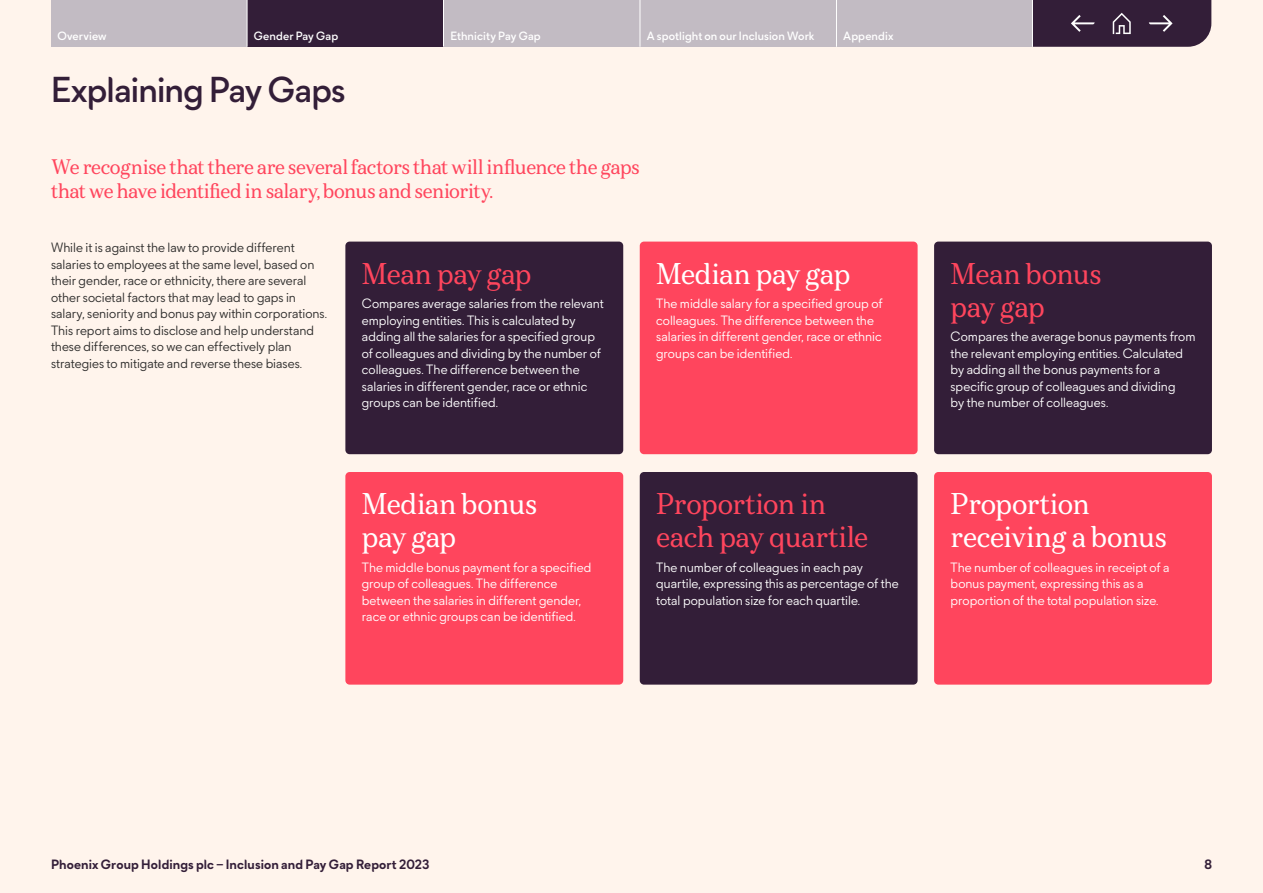
<style>
.page{position:relative;width:1263px;height:893px;background:#fff4ec}
.page>*{position:absolute;margin:0;border:0;box-sizing:border-box;transform-origin:0 0}
.t1{font:500 36px "Phoenix Sans";letter-spacing:-.015em;color:#331e38}
.t2{font:30px/33px "Phoenix Serif";letter-spacing:-.005em;color:#fff}
.t3{font:30px/33px "Phoenix Serif";letter-spacing:-.01em;color:#ff455d}
.t4{font:21px/24px "Phoenix Serif";letter-spacing:-.015em;color:#ff455d}
.t5{font:13.5px/16.5px "Phoenix Sans";letter-spacing:.005em;color:#fff}
.t6{font:13.5px/16.5px "Phoenix Sans";letter-spacing:.005em;color:#2e2d2c}
.t7{font:700 13.5px "Phoenix Sans";letter-spacing:.01em;color:#331e38}
.t8{font:500 12px "Phoenix Sans";letter-spacing:.01em;color:#fff}
</style>
<div class="page">
<div style="left:345px;top:242px;width:278px;height:212px;background:#331e38;border-radius:4px"></div>
<div style="left:640px;top:242px;width:277px;height:212px;background:#ff455d;border-radius:4px"></div>
<div style="left:934px;top:242px;width:278px;height:212px;background:#331e38;border-radius:4px"></div>
<div style="left:345px;top:472px;width:278px;height:213px;background:#ff455d;border-radius:4px"></div>
<div style="left:640px;top:472px;width:277px;height:213px;background:#331e38;border-radius:4px"></div>
<div style="left:934px;top:472px;width:278px;height:213px;background:#ff455d;border-radius:4px"></div>
<div style="left:640px;top:0;width:196px;height:47px;background:#c2bbc3"></div>
<div style="left:444px;top:0;width:196px;height:47px;background:#c2bbc3"></div>
<svg style="left:1033px;top:0;width:178px;height:47px;background:#3d2941"></svg>
<hr style="left:640px;top:0;width:1px;height:47px;background:#fff">
<hr style="left:836px;top:0;width:1px;height:47px;background:#fff">
<div style="left:51px;top:0;width:196px;height:47px;background:#c2bbc3"></div>
<div style="left:247px;top:0;width:197px;height:47px;background:#331e38"></div>
<hr style="left:247px;top:0;width:1px;height:47px;background:#fff">
<hr style="left:443px;top:0;width:1px;height:47px;background:#fff">
<div style="left:837px;top:0;width:195px;height:47px;background:#c2bbc3"></div>
<hr style="left:1032px;top:0;width:1px;height:47px;background:#fff">
<p class="t8" style="left:57px;top:29px;width:51px">Overview</p>
<p class="t8" style="left:254px;top:29px;width:86px">Gender Pay Gap</p>
<p class="t8" style="left:843px;top:29px;width:52px">Appendix</p>
<p class="t8" style="left:450px;top:29px;width:92px">Ethnicity Pay Gap</p>
<p class="t8" style="left:647px;top:29px;width:169px">A spotlight on our Inclusion Work</p>
<p class="t8" style="left:842px;top:29px;width:86px">Looki g forward</p>
<h1 class="t1" style="left:51px;top:67px;width:296px">Explaining Pay Gaps</h1>
<h3 class="t4" style="left:51px;top:154px;width:590px">We recognise that there are several factors that will influence the gaps that we have identified in salary, bonus and seniority.</h3>
<p class="t6" style="left:51px;top:239px;width:278px">While it is against the law to provide different salaries to employees at the same level, based on their gender, race or ethnicity, there are several other societal factors that may lead to gaps in salary, seniority and bonus pay within corporations.<br>This report aims to disclose and help understand these differences, so we can effectively plan strategies to mitigate and reverse these biases.</p>
<h2 class="t3" style="left:362px;top:256px;width:171px">Mean pay gap</h2>
<p class="t5" style="left:362px;top:295px;width:243px">Compares average salaries from the relevant employing entities. This is calculated by adding all the salaries for a specified group of colleagues and dividing by the number of colleagues. The difference between the salaries in different gender, race or ethnic groups can be identified.</p>
<h2 class="t2" style="left:656px;top:256px;width:195px">Median pay gap</h2>
<p class="t5" style="left:656px;top:295px;width:228px">The middle salary for a specified group of colleagues. The difference between the salaries in different gender, race or ethnic groups can be identified.</p>
<h2 class="t2" style="left:362px;top:487px;width:177px">Median bonus pay gap</h2>
<p class="t5" style="left:362px;top:558px;width:231px">The middle bonus payment for a specified group of colleagues. The difference between the salaries in different gender, race or ethnic groups can be identified.</p>
<h2 class="t3" style="left:656px;top:487px;width:213px">Proportion in each pay quartile</h2>
<p class="t5" style="left:656px;top:558px;width:244px">The number of colleagues in each pay quartile, expressing this as percentage of the total population size for each quartile.</p>
<h2 class="t3" style="left:950px;top:256px;width:152px">Mean bonus pay gap</h2>
<p class="t5" style="left:950px;top:328px;width:246px">Compares the average bonus payments from the relevant employing entities. Calculated by adding all the bonus payments for a specific group of colleagues and dividing<br>by the number of colleagues.</p>
<h2 class="t2" style="left:950px;top:487px;width:218px">Proportion receiving a bonus</h2>
<p class="t5" style="left:950px;top:558px;width:220px">The number of colleagues in receipt of a bonus payment, expressing this as a proportion of the total population size.</p>
<p class="t7" style="left:51px;top:856px;width:380px">Phoenix Group Holdings plc – Inclusion and Pay Gap Report 2023</p>
<p class="t7" style="left:1204px;top:856px;width:9px">8</p>
</div>
